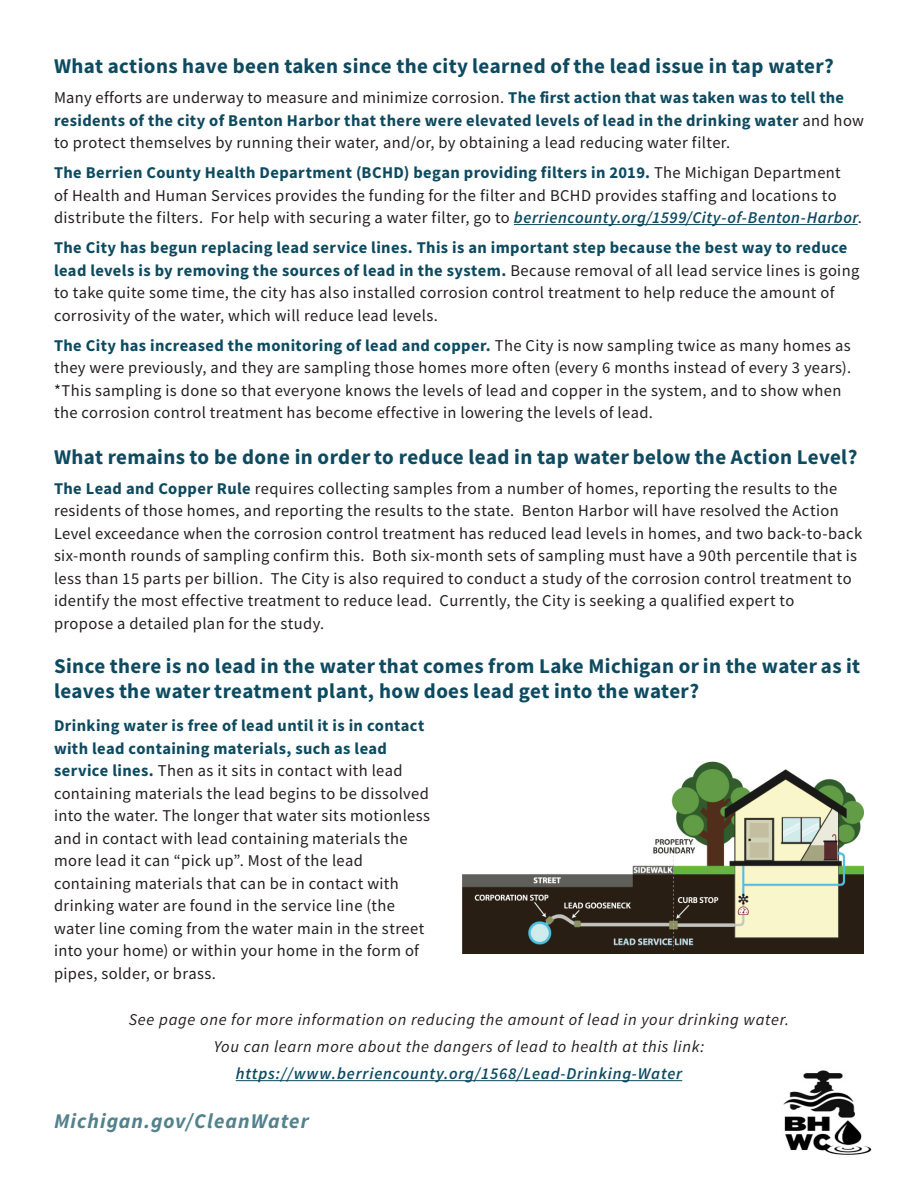
<style>
.page{position:relative;width:918px;height:1188px;background:#fff}
.page>*{position:absolute;margin:0;border:0;box-sizing:border-box;transform-origin:0 0}
.t1{font:21px/25.2px "Source Sans Variable";letter-spacing:.065em;color:#0e4a60}
.t2{font:italic 21px "Source Sans Variable";letter-spacing:.08em;color:#53828c}
.t3{font:16.5px/22.5px "Source Sans Variable";letter-spacing:.045em;color:#231f20}
.t4{font:16.5px/22.5px "Source Sans Variable";letter-spacing:.06em;color:#0e4a5f}
.t5{font:italic 16.5px "Source Sans Variable";letter-spacing:.06em;color:#231f20}
.t6{font:italic 16.5px "Source Sans Variable";letter-spacing:.085em;color:#0e4a60}
.s1{color:#0e4a5f}
.s2{font-style:italic;color:#0e4a60}
.s3{color:#231f20}
</style>
<div class="page">
<hr style="left:514px;top:224px;width:344px;height:1px;background:#0e4a60">
<img style="left:462px;top:761px;width:402px;height:192px">
<hr style="left:236px;top:1080px;width:446px;height:1px;background:#0e4a60">
<img style="left:783px;top:1070px;width:89px;height:85px">
<p class="t1" style="left:54px;top:54px;width:780px">What actions have been taken since the city learned of the lead issue in tap water?</p>
<p class="t3" style="left:54px;top:87px;width:791px">Many efforts are underway to measure and minimize corrosion. <span class="s1">The first action that was taken was to tell the</span></p>
<p class="t3" style="left:54px;top:109px;width:811px"><span class="s1">residents of the city of Benton Harbor that there were elevated levels of lead in the drinking water</span> and how to protect themselves by running their water, and/or, by obtaining a lead reducing water filter.</p>
<p class="t3" style="left:54px;top:162px;width:809px"><span class="s1">The Berrien County Health Department (BCHD) began providing filters in 2019.</span> The Michigan Department<br>of Health and Human Services provides the funding for the filter and BCHD provides staffing and locations to distribute the filters. For help with securing a water filter, go to <span class="s2">berriencounty.org/1599/City-of-Benton-Harbor</span>.</p>
<p class="t4" style="left:54px;top:237px;width:806px">The City has begun replacing lead service lines. This is an important step because the best way to reduce lead levels is by removing the sources of lead in the system. <span class="s3">Because removal of all lead service lines is going to take quite some time, the city has also installed corrosion control treatment to help reduce the amount of</span></p>
<p class="t3" style="left:54px;top:304px;width:385px">corrosivity of the water, which will reduce lead levels.</p>
<p class="t3" style="left:54px;top:334px;width:798px"><span class="s1">The City has increased the monitoring of lead and copper.</span> The City is now sampling twice as many homes as they were previously, and they are sampling those homes more often (every 6 months instead of every 3 years). *This sampling is done so that everyone knows the levels of lead and copper in the system, and to show when the corrosion control treatment has become effective in lowering the levels of lead.</p>
<p class="t1" style="left:54px;top:444px;width:803px">What remains to be done in order to reduce lead in tap water below the Action Level?</p>
<p class="t3" style="left:54px;top:477px;width:785px"><span class="s1">The Lead and Copper Rule</span> requires collecting samples from a number of homes, reporting the results to the</p>
<p class="t3" style="left:54px;top:500px;width:809px">residents of those homes, and reporting the results to the state. Benton Harbor will have resolved the Action Level exceedance when the corrosion control treatment has reduced lead levels in homes, and two back-to-back six-month rounds of sampling confirm this. Both six-month sets of sampling must have a 90th percentile that is less than 15 parts per billion. The City is also required to conduct a study of the corrosion control treatment to identify the most effective treatment to reduce lead. Currently, the City is seeking a qualified expert to</p>
<p class="t3" style="left:54px;top:612px;width:271px">propose a detailed plan for the study.</p>
<p class="t1" style="left:54px;top:653px;width:806px">Since there is no lead in the water that comes from Lake Michigan or in the water as it leaves the water treatment plant, how does lead get into the water?</p>
<p class="t4" style="left:54px;top:715px;width:371px">Drinking water is free of lead until it is in contact with lead containing materials, such as lead</p>
<p class="t3" style="left:54px;top:760px;width:350px"><span class="s1">service lines.</span> Then as it sits in contact with lead</p>
<p class="t3" style="left:54px;top:782px;width:377px">containing materials the lead begins to be dissolved into the water. The longer that water sits motionless and in contact with lead containing materials the more lead it can “pick up”. Most of the lead</p>
<p class="t3" style="left:54px;top:872px;width:346px">containing materials that can be in contact with drinking water are found in the service line (the</p>
<p class="t3" style="left:54px;top:917px;width:371px">water line coming from the water main in the street into your home) or within your home in the form of pipes, solder, or brass.</p>
<p class="t5" style="left:129px;top:1010px;width:661px">See page one for more information on reducing the amount of lead in your drinking water.</p>
<p class="t5" style="left:214px;top:1037px;width:492px">You can learn more about the dangers of lead to health at this link:</p>
<p class="t6" style="left:236px;top:1064px;width:447px">https://www.berriencounty.org/1568/Lead-Drinking-Water</p>
<p class="t2" style="left:54px;top:1108px;width:255px">Michigan.gov/CleanWater</p>
</div>
